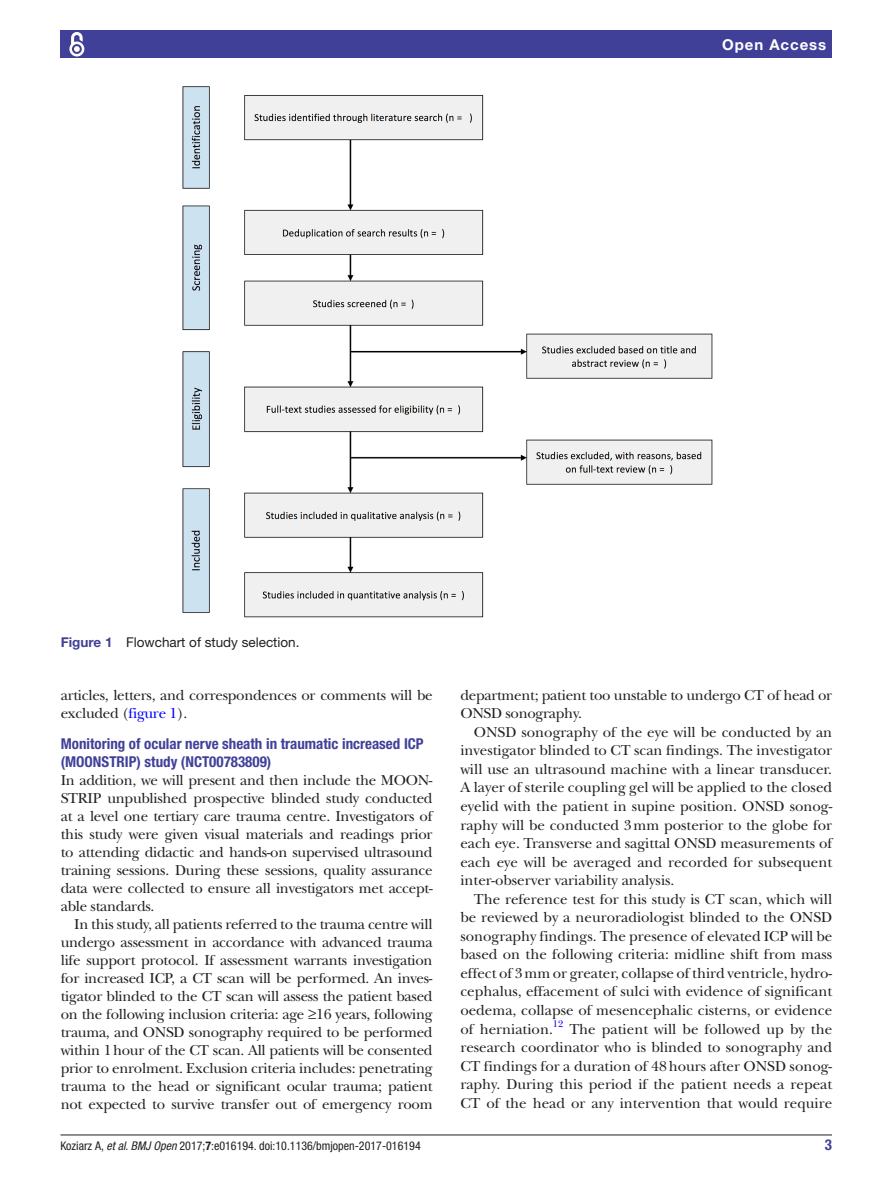
<style>
.page{position:relative;width:893px;height:1191px;background:#fff}
.page>*{position:absolute;margin:0;border:0;box-sizing:border-box;transform-origin:0 0}
.t1{font:15px/18.6px "New Baskerville";letter-spacing:-.02em;color:#231f20;text-align:justify}
.t2{font:700 condensed 15px/18px "Helvetica Neue LT Std";color:#414099}
.t3{font:700 15px "Helvetica Neue LT Std";letter-spacing:.065em;color:#fff}
.t4{font:13.5px "Helvetica Neue LT Std";color:#231f20}
.t5{font:condensed 12px "Helvetica Neue LT Std";color:#231f20}
.t6{font:9.9px "New Baskerville";color:#00f}
.s1{font-weight:700;color:#414099}
.s2{color:#00f}
.s3{font-style:italic}
.s4{font-weight:700}
</style>
<div class="page">
<hr style="left:61px;top:1134px;width:771px;height:1px;background:#231f20">
<div style="left:61px;top:31px;width:771px;height:27px;background:#414099"></div>
<svg style="left:69px;top:32px;width:16px;height:25px"></svg>
<img style="left:182px;top:86px;width:531px;height:532px">
<p class="t3" style="left:722px;top:35px;width:106px">Open Access</p>
<p class="t4" style="left:61px;top:634px;width:240px"><span class="s1">Figure 1</span> Flowchart of study selection.</p>
<p class="t1" style="left:61px;top:686px;width:373px;line-height:18px">articles, letters, and correspondences or comments will be excluded (<span class="s2">figure 1</span>).</p>
<p class="t2" style="left:61px;top:734px;width:364px">Monitoring of ocular nerve sheath in traumatic increased ICP (MOONSTR</p>
<p class="t2" style="left:125px;top:752px;width:148px">IP) study (NCT00783809)</p>
<p class="t1" style="left:61px;top:771px;width:373px;line-height:18px">In addition, we will present and then include the MOON-STRIP unpublished prospective blinded study conducted at a level one tertiary care trauma centre. Investigators of this study were given visual materials and readings prior to attending didactic and hands-on supervised ultrasound training sessions. During these sessions, quality assurance data were collected to ensure all investigators met accept&shy;able standards.</p>
<p class="t1" style="left:61px;top:915px;width:373px;line-height:18px;text-indent:14px">In this study, all patients referred to the trauma centre will undergo assessment in accordance with advanced trauma life support protocol. If assessment warrants investigation for increased ICP, a CT scan will be performed. An inves&shy;tigator blinded to the CT scan will assess the patient based on the following inclusion criteria: age ≥16 years, following trauma, and ONSD sonography required to be performed within 1hour of the CT scan. All patients will be consented prior to enrolment. Exclusion criteria includes: penetrating trauma to the head or significant ocular trauma; patient not expected to survive transfer out of emergency room</p>
<p class="t1" style="left:460px;top:685px;width:373px">department; patient too unstable to undergo CT of head or<br>ONSD sonography.</p>
<p class="t1" style="left:460px;top:722px;width:373px;text-indent:13px">ONSD sonography of the eye will be conducted by an investigator blinded to CT scan findings. The investigator will use an ultrasound machine with a linear transducer.<br>A layer of sterile coupling gel will be applied to the closed eyelid with the patient in supine position. ONSD sonog&shy;raphy will be conducted 3mm posterior to the globe for each eye. Transverse and sagittal ONSD measurements of each eye will be averaged and recorded for subsequent inter-observer variability analysis.</p>
<p class="t1" style="left:460px;top:889px;width:373px;text-indent:13px">The reference test for this study is CT scan, which will be reviewed by a neuroradiologist blinded to the ONSD sonography findings. The presence of elevated ICP will be based on the following criteria: midline shift from mass effect of 3mm or greater, collapse of third ventricle, hydro&shy;cephalus, effacement of sulci with evidence of significant oedema, collapse of mesencephalic cisterns, or evidence of herniation.</p>
<p class="t6" style="left:553px;top:1017px;width:12px">12</p>
<p class="t1" style="left:460px;top:1019px;width:373px;text-indent:109px">The patient will be followed up by the research coordinator who is blinded to sonography and CT findings for a duration of 48hours after ONSD sonog&shy;raphy. During this period if the patient needs a repeat CT of the head or any intervention that would require</p>
<p class="t5" style="left:61px;top:1138px;width:362px">Koziarz A, <span class="s3">et al</span>. <span class="s3">BMJ Open</span> 2017;<span class="s4">7</span>:e016194. doi:10.1136/bmjopen-2017-016194</p>
<p class="t2" style="left:825px;top:1135px;width:9px">3</p>
</div>
